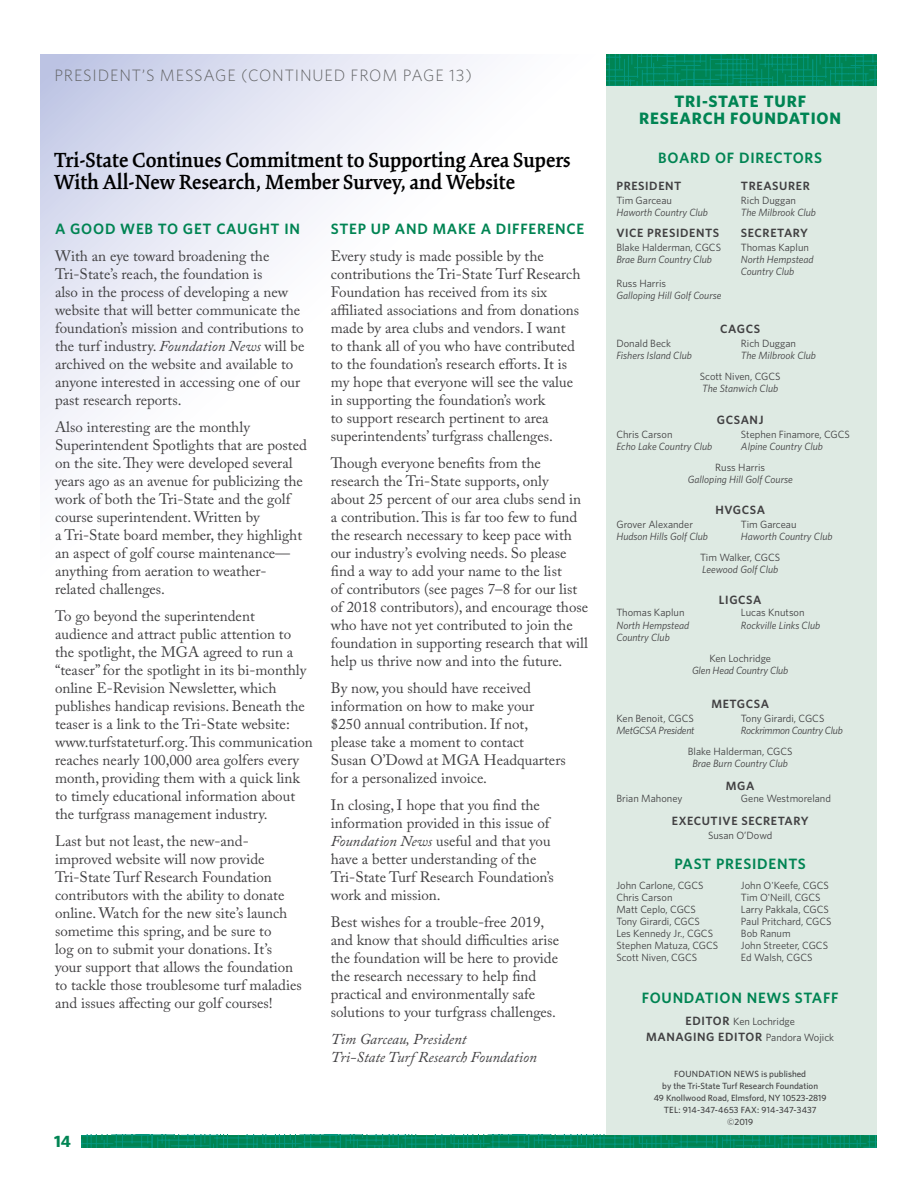
<style>
.page{position:relative;width:918px;height:1188px;background:#fff}
.page>*{position:absolute;margin:0;border:0;box-sizing:border-box;transform-origin:0 0}
.t1{font:22.5px/22.5px "Kinesis MM 520";color:#000}
.t2{font:300 16.5px "Whitney";letter-spacing:.05em;color:#636466}
.t3{font:700 16.5px/16.5px "Whitney";letter-spacing:.05em;color:#008453;text-align:center}
.t4{font:15px/18px "Adobe Caslon Pro";color:#414042}
.t5{font:600 15px "Whitney";letter-spacing:.05em;color:#008453}
.t6{font:italic 15px/18px "Adobe Caslon Pro";color:#414042}
.t7{font:600 12px "Whitney";letter-spacing:.05em;color:#414042}
.t8{font:10.5px "Whitney";color:#414042}
.t9{font:italic 10.5px/12px "Whitney";color:#414042}
.t10{font:italic 10.5px "Whitney";letter-spacing:-.02em;color:#414042}
.t11{font:500 9px/12px "Whitney";color:#414042;text-align:center}
.s1{font-style:italic}
.s2{font-weight:600;font-size:12px}
.s3{font-weight:400;font-size:10.5px}
.s4{font-weight:400}
</style>
<div class="page">
<svg style="left:40px;top:54px;width:427px;height:401px"></svg>
<svg style="left:81px;top:1135px;width:795px;height:13px;background:#00895f"></svg>
<div style="left:606px;top:54px;width:270px;height:1081px;background:#deeae3"></div>
<svg style="left:606px;top:54px;width:270px;height:32px;background:#00885e"></svg>
<p class="t2" style="left:54px;top:65px;width:419px">PRESIDENT’S MESSAGE (CONTINUED FROM PAGE 13)</p>
<h1 class="t1" style="left:54px;top:148px;width:518px">Tri-State Continues Commitment to Supporting Area Supers<br>With All-New Research, Member Survey, and Website</h1>
<p class="t5" style="left:55px;top:219px;width:246px">A GOOD WEB TO GET CAUGHT IN</p>
<p class="t4" style="left:55px;top:247px;width:251px">With an eye toward broadening the Tri-State’s reach, the foundation is<br>also in the process of developing a new website that will better communicate the foundation’s mission and contributions to the turf industry. <span class="s1">Foundation News</span> will be archived on the website and available to anyone interested in accessing one of our past research reports.</p>
<p class="t4" style="left:55px;top:418px;width:253px">Also interesting are the monthly Superintendent Spotlights that are posted on the site. They were developed several years ago as an avenue for publicizing the work of both the Tri-State and the golf course superintendent. Written by<br>a Tri-State board member, they highlight an aspect of golf course maintenance— anything from aeration to weather&shy;related challenges.</p>
<p class="t4" style="left:55px;top:607px;width:259px">To go beyond the superintendent<br>audience and attract public attention to the spotlight, the MGA agreed to run a “teaser” for the spotlight in its bi-monthly online E-Revision Newsletter, which publishes handicap revisions. Beneath the teaser is a link to the Tri-State website: www.turfstateturf.org. This communication reaches nearly 100,000 area golfers every month, providing them with a quick link to timely educational information about the turfgrass management industry.</p>
<p class="t4" style="left:55px;top:832px;width:248px">Last but not least, the new-and&shy;improved website will now provide Tri-State Turf Research Foundation contributors with the ability to donate online. Watch for the new site’s launch sometime this spring, and be sure to<br>log on to submit your donations. It’s your support that allows the foundation to tackle those troublesome turf maladies and issues affecting our golf courses!</p>
<p class="t5" style="left:331px;top:219px;width:255px">STEP UP AND MAKE A DIFFERENCE</p>
<p class="t4" style="left:331px;top:247px;width:251px">Every study is made possible by the contributions the Tri-State Turf Research Foundation has received from its six affiliated associations and from donations made by area clubs and vendors. I want to thank all of you who have contributed to the foundation’s research efforts. It is my hope that everyone will see the value in supporting the foundation’s work<br>to support research pertinent to area superintendents’ turfgrass challenges.</p>
<p class="t4" style="left:331px;top:454px;width:259px">Though everyone benefits from the research the Tri-State supports, only<br>about 25 percent of our area clubs send in a contribution. This is far too few to fund the research necessary to keep pace with our industry’s evolving needs. So please find a way to add your name to the list<br>of contributors (see pages 7–8 for our list of 2018 contributors), and encourage those who have not yet contributed to join the foundation in supporting research that will help us thrive now and into the future.</p>
<p class="t4" style="left:331px;top:679px;width:236px">By now, you should have received information on how to make your $250 annual contribution. If not, please take a moment to contact<br>Susan O’Dowd at MGA Headquarters for a personalized invoice.</p>
<p class="t4" style="left:331px;top:796px;width:225px">In closing, I hope that you find the information provided in this issue of <span class="s1">Foundation News</span> useful and that you have a better understanding of the Tri-State Turf Research Foundation’s work and mission.</p>
<p class="t4" style="left:331px;top:913px;width:230px">Best wishes for a trouble-free 2019, and know that should difficulties arise the foundation will be here to provide the research necessary to help find practical and environmentally safe solutions to your turfgrass challenges.</p>
<p class="t6" style="left:331px;top:1030px;width:207px">Tim Garceau, President<br>Tri-State Turf Research Foundation</p>
<p class="t3" style="left:54px;top:1133px;width:18px">14</p>
<p class="t3" style="left:639px;top:93px;width:203px">TRI-STATE TURF<br>RESEARCH FOUNDATION</p>
<p class="t5" style="left:658px;top:147px;width:165px">BOARD OF DIRECTORS</p>
<p class="t7" style="left:616px;top:178px;width:67px">PRESIDENT</p>
<p class="t7" style="left:741px;top:178px;width:70px">TREASURER</p>
<p class="t8" style="left:616px;top:194px;width:57px">Tim Garceau</p>
<p class="t8" style="left:741px;top:194px;width:57px">Rich Duggan</p>
<p class="t9" style="left:616px;top:207px;width:93px">Haworth Country Club</p>
<p class="t9" style="left:741px;top:207px;width:77px">The Milbrook Club</p>
<p class="t7" style="left:616px;top:224px;width:104px">VICE PRESIDENTS</p>
<p class="t7" style="left:741px;top:224px;width:69px">SECRETARY</p>
<p class="t8" style="left:616px;top:241px;width:106px">Blake Halderman, CGCS</p>
<p class="t8" style="left:741px;top:241px;width:70px">Thomas Kaplun</p>
<p class="t9" style="left:616px;top:253px;width:97px">Brae Burn Country Club</p>
<p class="t9" style="left:741px;top:253px;width:74px">North Hempstead<br>Country Club</p>
<p class="t8" style="left:616px;top:277px;width:51px">Russ Harris</p>
<p class="t9" style="left:616px;top:289px;width:106px">Galloping Hill Golf Course</p>
<p class="t7" style="left:720px;top:321px;width:41px">CAGCS</p>
<p class="t8" style="left:616px;top:337px;width:56px">Donald Beck</p>
<p class="t8" style="left:741px;top:337px;width:57px">Rich Duggan</p>
<p class="t9" style="left:616px;top:349px;width:77px">Fishers Island Club</p>
<p class="t9" style="left:741px;top:349px;width:77px">The Milbrook Club</p>
<p class="t8" style="left:700px;top:370px;width:82px">Scott Niven, CGCS</p>
<p class="t9" style="left:702px;top:382px;width:78px">The Stanwich Club</p>
<p class="t7" style="left:717px;top:411px;width:48px">GCSANJ</p>
<p class="t8" style="left:616px;top:428px;width:58px">Chris Carson</p>
<p class="t8" style="left:741px;top:428px;width:111px">Stephen Finamore, CGCS</p>
<p class="t9" style="left:616px;top:440px;width:97px">Echo Lake Country Club</p>
<p class="t9" style="left:741px;top:440px;width:84px">Alpine Country Club</p>
<p class="t8" style="left:715px;top:461px;width:51px">Russ Harris</p>
<p class="t9" style="left:688px;top:473px;width:106px">Galloping Hill Golf Course</p>
<p class="t7" style="left:715px;top:502px;width:51px">HVGCSA</p>
<p class="t8" style="left:616px;top:518px;width:78px">Grover Alexander</p>
<p class="t8" style="left:741px;top:518px;width:57px">Tim Garceau</p>
<p class="t9" style="left:616px;top:530px;width:93px">Hudson Hills Golf Club</p>
<p class="t9" style="left:741px;top:530px;width:93px">Haworth Country Club</p>
<p class="t8" style="left:700px;top:551px;width:82px">Tim Walker, CGCS</p>
<p class="t9" style="left:702px;top:563px;width:78px">Leewood Golf Club</p>
<p class="t7" style="left:719px;top:592px;width:44px">LIGCSA</p>
<p class="t8" style="left:616px;top:606px;width:70px">Thomas Kaplun</p>
<p class="t8" style="left:741px;top:606px;width:65px">Lucas Knutson</p>
<p class="t9" style="left:616px;top:619px;width:74px">North Hempstead</p>
<p class="t9" style="left:741px;top:619px;width:81px">Rockville Links Club</p>
<p class="t9" style="left:616px;top:631px;width:55px">Country Club</p>
<p class="t8" style="left:709px;top:651px;width:63px">Ken Lochridge</p>
<p class="t9" style="left:692px;top:664px;width:98px">Glen Head Country Club</p>
<p class="t7" style="left:711px;top:696px;width:59px">METGCSA</p>
<p class="t8" style="left:616px;top:712px;width:79px">Ken Benoit, CGCS</p>
<p class="t8" style="left:741px;top:712px;width:85px">Tony Girardi, CGCS</p>
<p class="t10" style="left:616px;top:724px;width:80px">MetGCSA President</p>
<p class="t10" style="left:741px;top:724px;width:103px">Rockrimmon Country Club</p>
<p class="t8" style="left:688px;top:745px;width:106px">Blake Halderman, CGCS</p>
<p class="t9" style="left:692px;top:757px;width:97px">Brae Burn Country Club</p>
<p class="t7" style="left:726px;top:778px;width:30px">MGA</p>
<p class="t8" style="left:616px;top:792px;width:68px">Brian Mahoney</p>
<p class="t8" style="left:741px;top:792px;width:92px">Gene Westmoreland</p>
<p class="t7" style="left:672px;top:813px;width:138px">EXECUTIVE SECRETARY</p>
<p class="t8" style="left:708px;top:829px;width:66px">Susan O’Dowd</p>
<p class="t5" style="left:674px;top:854px;width:133px">PAST PRESIDENTS</p>
<p class="t8" style="left:616px;top:879px;width:89px">John Carlone, CGCS</p>
<p class="t8" style="left:741px;top:879px;width:89px">John O'Keefe, CGCS</p>
<p class="t8" style="left:616px;top:891px;width:58px">Chris Carson</p>
<p class="t8" style="left:741px;top:891px;width:81px">Tim O'Neill, CGCS</p>
<p class="t8" style="left:616px;top:903px;width:81px">Matt Ceplo, CGCS</p>
<p class="t8" style="left:741px;top:903px;width:89px">Larry Pakkala, CGCS</p>
<p class="t8" style="left:616px;top:915px;width:85px">Tony Girardi, CGCS</p>
<p class="t8" style="left:741px;top:915px;width:92px">Paul Pritchard, CGCS</p>
<p class="t8" style="left:616px;top:927px;width:98px">Les Kennedy Jr., CGCS</p>
<p class="t8" style="left:741px;top:927px;width:51px">Bob Ranum</p>
<p class="t8" style="left:616px;top:939px;width:103px">Stephen Matuza, CGCS</p>
<p class="t8" style="left:741px;top:939px;width:89px">John Streeter, CGCS</p>
<p class="t8" style="left:616px;top:951px;width:82px">Scott Niven, CGCS</p>
<p class="t8" style="left:741px;top:951px;width:73px">Ed Walsh, CGCS</p>
<p class="t5" style="left:642px;top:988px;width:198px">FOUNDATION NEWS STAFF</p>
<p class="t8" style="left:686px;top:1015px;width:111px"><span class="s2">EDITOR</span> Ken Lochridge</p>
<p class="t7" style="left:646px;top:1029px;width:189px">MANAGING EDITOR <span class="s3">Pandora Wojick</span></p>
<p class="t11" style="left:654px;top:1068px;width:174px">FOUNDATION NEWS is published<br>by the Tri-State Turf Research Foundation<br>49 Knollwood Road, Elmsford, NY 10523-2819<br>TEL: 914-347-4653 FAX: 914-347-3437 <span class="s4">©</span>2019</p>
</div>
